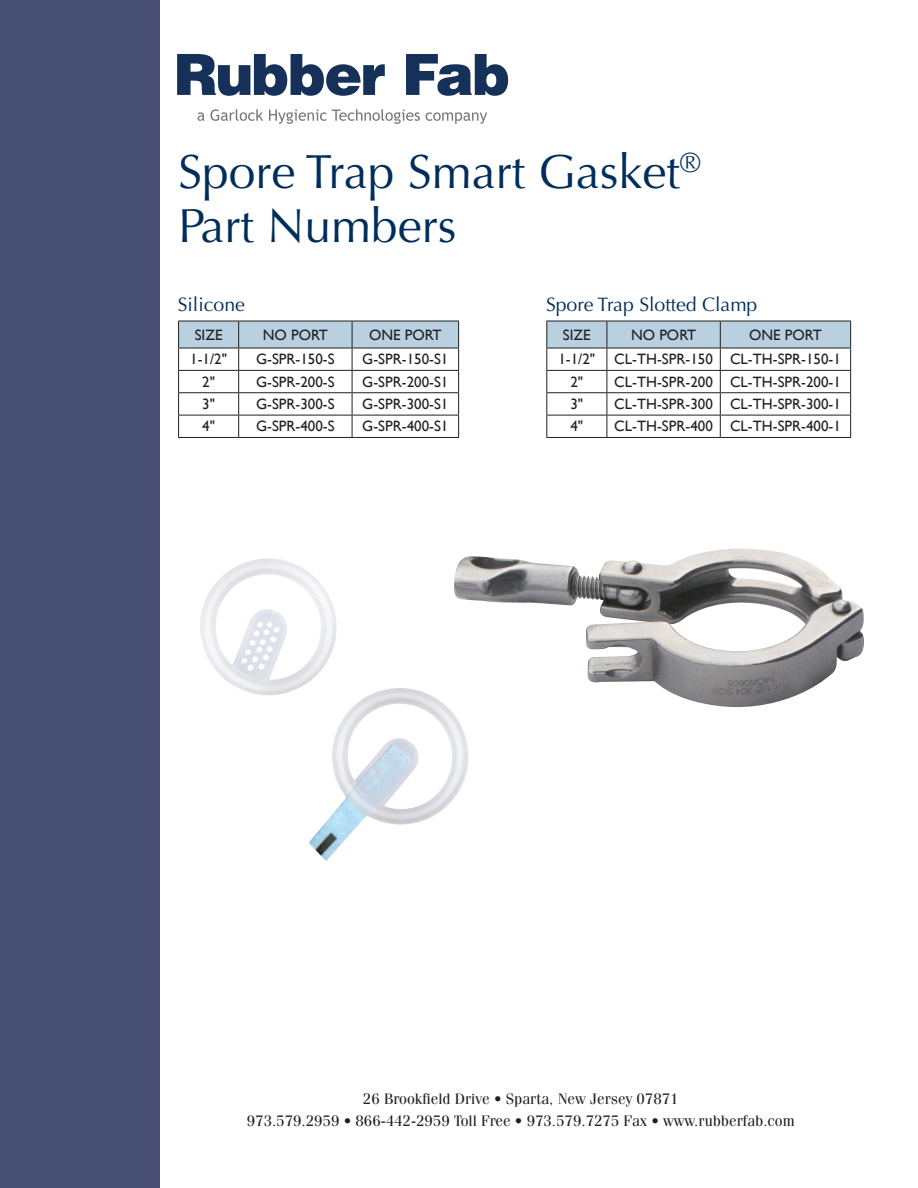
<style>
.page{position:relative;width:918px;height:1188px;background:#fff}
.page>*{position:absolute;margin:0;border:0;box-sizing:border-box;transform-origin:0 0}
.t1{font:48px/54px "Optima";color:#002e5c}
.t2{font:19.5px "Optima";color:#002e5c}
.t3{font:15.15px "Fenice Std";color:#231f20}
.t4{font:15px "Gill Sans";color:#231f20}
</style>
<div class="page">
<svg style="left:178px;top:321px;width:281px;height:116px"></svg>
<hr style="left:178px;top:437px;width:61px;height:1px;background:#231f20">
<hr style="left:239px;top:437px;width:113px;height:1px;background:#231f20">
<hr style="left:352px;top:437px;width:107px;height:1px;background:#231f20">
<svg style="left:546px;top:321px;width:305px;height:116px"></svg>
<hr style="left:546px;top:437px;width:61px;height:1px;background:#231f20">
<hr style="left:607px;top:437px;width:113px;height:1px;background:#231f20">
<hr style="left:720px;top:437px;width:131px;height:1px;background:#231f20">
<img style="left:454px;top:549px;width:410px;height:158px">
<img style="left:200px;top:558px;width:137px;height:138px">
<img style="left:309px;top:688px;width:175px;height:173px">
<div style="left:0;top:0;width:160px;height:1188px;background:#485175"></div>
<svg style="left:177px;top:54px;width:208px;height:42px"></svg>
<svg style="left:406px;top:54px;width:102px;height:42px"></svg>
<svg style="left:198px;top:109px;width:65px;height:12px"></svg>
<svg style="left:269px;top:109px;width:151px;height:15px"></svg>
<svg style="left:426px;top:112px;width:61px;height:12px"></svg>
<p class="t1" style="left:178px;top:145px;width:524px">Spore Trap Smart Gasket<sup>®<br></sup>Part Numbers</p>
<p class="t2" style="left:178px;top:293px;width:69px">Silicone</p>
<p class="t2" style="left:546px;top:293px;width:213px">Spore Trap Slotted Clamp</p>
<p class="t4" style="left:195px;top:326px;width:29px">SIZE</p>
<p class="t4" style="left:263px;top:326px;width:66px">NO PORT</p>
<p class="t4" style="left:369px;top:326px;width:74px">ONE PORT</p>
<p class="t4" style="left:190px;top:350px;width:38px">1-1/2"</p>
<p class="t4" style="left:256px;top:350px;width:80px">G-SPR-150-S</p>
<p class="t4" style="left:362px;top:350px;width:88px">G-SPR-150-S1</p>
<p class="t4" style="left:202px;top:373px;width:14px">2"</p>
<p class="t4" style="left:256px;top:373px;width:80px">G-SPR-200-S</p>
<p class="t4" style="left:362px;top:373px;width:88px">G-SPR-200-S1</p>
<p class="t4" style="left:202px;top:395px;width:14px">3"</p>
<p class="t4" style="left:256px;top:395px;width:80px">G-SPR-300-S</p>
<p class="t4" style="left:362px;top:395px;width:88px">G-SPR-300-S1</p>
<p class="t4" style="left:202px;top:418px;width:14px">4"</p>
<p class="t4" style="left:256px;top:418px;width:80px">G-SPR-400-S</p>
<p class="t4" style="left:362px;top:418px;width:88px">G-SPR-400-S1</p>
<p class="t4" style="left:563px;top:326px;width:29px">SIZE</p>
<p class="t4" style="left:631px;top:326px;width:66px">NO PORT</p>
<p class="t4" style="left:749px;top:326px;width:74px">ONE PORT</p>
<p class="t4" style="left:558px;top:350px;width:38px">1-1/2"</p>
<p class="t4" style="left:614px;top:350px;width:100px">CL-TH-SPR-150</p>
<p class="t4" style="left:730px;top:350px;width:112px">CL-TH-SPR-150-1</p>
<p class="t4" style="left:570px;top:373px;width:14px">2"</p>
<p class="t4" style="left:614px;top:373px;width:100px">CL-TH-SPR-200</p>
<p class="t4" style="left:730px;top:373px;width:112px">CL-TH-SPR-200-1</p>
<p class="t4" style="left:570px;top:395px;width:14px">3"</p>
<p class="t4" style="left:614px;top:395px;width:100px">CL-TH-SPR-300</p>
<p class="t4" style="left:730px;top:395px;width:112px">CL-TH-SPR-300-1</p>
<p class="t4" style="left:570px;top:418px;width:14px">4"</p>
<p class="t4" style="left:614px;top:418px;width:100px">CL-TH-SPR-400</p>
<p class="t4" style="left:730px;top:418px;width:112px">CL-TH-SPR-400-1</p>
<p class="t3" style="left:363px;top:1089px;width:317px">26 Brookfield Drive • Sparta, New Jersey 07871</p>
<p class="t3" style="left:247px;top:1112px;width:549px">973.579.2959 • 866-442-2959 Toll Free • 973.579.7275 Fax • www.rubberfab.com</p>
</div>
